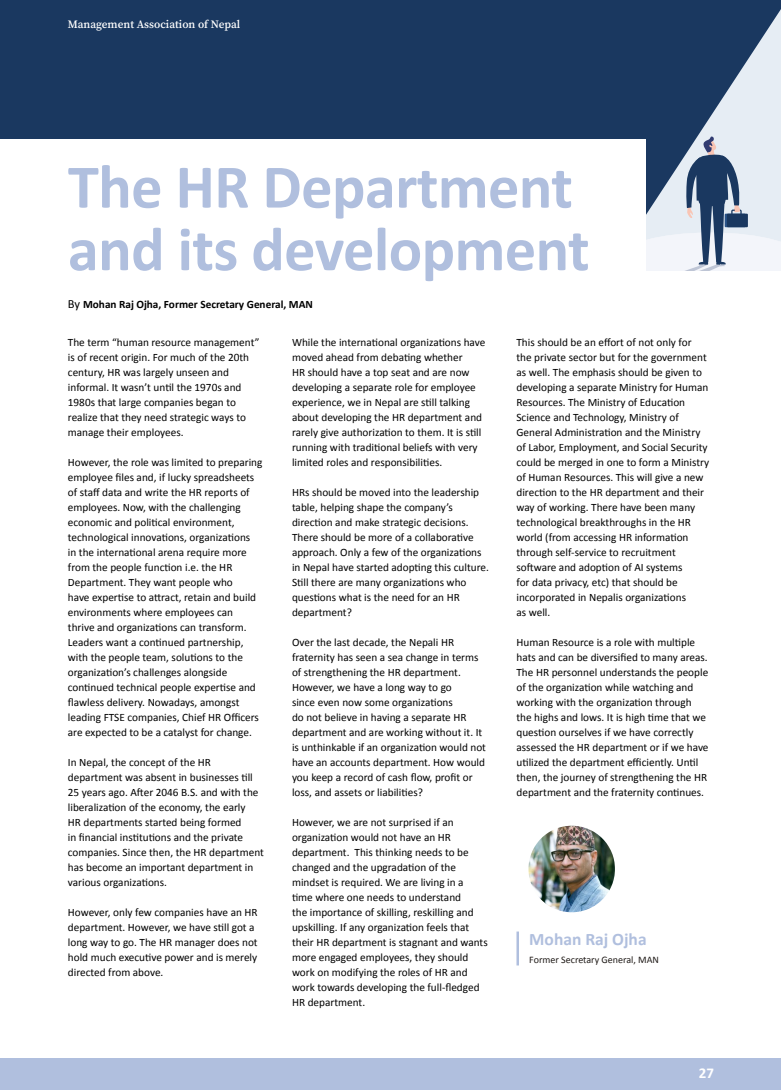
<style>
.page{position:relative;width:781px;height:1090px;background:#fff}
.page>*{position:absolute;margin:0;border:0;box-sizing:border-box;transform-origin:0 0}
.t1{font:700 62.5px/62.5px "Calibri";letter-spacing:-.01em;color:#b0bfde}
.t2{font:700 17.5px "Calibri";color:#b0bfde}
.t3{font:700 15px "Calibri";color:#fff}
.t4{font:11.25px/15px "Calibri";color:#000}
.t5{font:700 11.25px "Calibri";color:#000}
.t6{font:11.25px "Source Serif Variable";color:#fff}
.t7{font:10px "Calibri";color:#201b18}
.s1{font-weight:400;font-size:12.5px}
</style>
<div class="page">
<div style="left:0;top:0;width:781px;height:270px;background:#1a3860"></div>
<svg style="left:697px;top:9px;width:84px;height:127px"></svg>
<svg style="left:645px;top:136px;width:136px;height:134px"></svg>
<div style="left:0;top:139px;width:645px;height:275px;background:#fff"></div>
<hr style="left:516px;top:931px;width:3px;height:34px;background:#b0bfde">
<img style="left:528px;top:825px;width:87px;height:86px;border-radius:43px">
<div style="left:0;top:1057px;width:781px;height:32px;background:#b0bfde"></div>
<p class="t6" style="left:68px;top:17px;width:174px">Management Association of Nepal</p>
<p class="t1" style="left:68px;top:153px;width:523px">The HR Department and its development</p>
<p class="t5" style="left:68px;top:296px;width:246px"><span class="s1">By</span> Mohan Raj Ojha, Former Secretary General, MAN</p>
<p class="t4" style="left:68px;top:334px;width:193px">The term “human resource management” is of recent origin. For much of the 20th century, HR was largely unseen and informal. It wasn’t until the 1970s and 1980s that large companies began to realize that they need strategic ways to manage their employees.</p>
<p class="t4" style="left:68px;top:454px;width:196px">However, the role was limited to preparing employee files and, if lucky spreadsheets of staff data and write the HR reports of employees. Now, with the challenging economic and political environment, technological innovations, organizations<br>in the international arena require more from the people function i.e. the HR Department. They want people who<br>have expertise to attract, retain and build environments where employees can thrive and organizations can transform.<br>Leaders want a continued partnership, with the people team, solutions to the organization’s challenges alongside continued technical people expertise and flawless delivery. Nowadays, amongst leading FTSE companies, Chief HR Officers are expected to be a catalyst for change.</p>
<p class="t4" style="left:68px;top:754px;width:197px">In Nepal, the concept of the HR department was absent in businesses till 25 years ago. After 2046 B.S. and with the liberalization of the economy, the early<br>HR departments started being formed<br>in financial institutions and the private companies. Since then, the HR department has become an important department in various organizations.</p>
<p class="t4" style="left:68px;top:904px;width:191px">However, only few companies have an HR department. However, we have still got a long way to go. The HR manager does not hold much executive power and is merely directed from above.</p>
<p class="t4" style="left:292px;top:334px;width:195px">While the international organizations have moved ahead from debating whether<br>HR should have a top seat and are now developing a separate role for employee experience, we in Nepal are still talking about developing the HR department and rarely give authorization to them. It is still running with traditional beliefs with very limited roles and responsibilities.</p>
<p class="t4" style="left:292px;top:484px;width:198px">HRs should be moved into the leadership table, helping shape the company’s direction and make strategic decisions.<br>There should be more of a collaborative approach. Only a few of the organizations in Nepal have started adopting this culture.<br>Still there are many organizations who questions what is the need for an HR department?</p>
<p class="t4" style="left:292px;top:634px;width:196px">Over the last decade, the Nepali HR fraternity has seen a sea change in terms of strengthening the HR department.<br>However, we have a long way to go<br>since even now some organizations<br>do not believe in having a separate HR department and are working without it. It is unthinkable if an organization would not have an accounts department. How would you keep a record of cash flow, profit or loss, and assets or liabilities?</p>
<p class="t4" style="left:292px;top:814px;width:197px">However, we are not surprised if an organization would not have an HR department. This thinking needs to be changed and the upgradation of the mindset is required. We are living in a<br>time where one needs to understand<br>the importance of skilling, reskilling and upskilling. If any organization feels that their HR department is stagnant and wants more engaged employees, they should work on modifying the roles of HR and work towards developing the full-fledged HR department.</p>
<p class="t4" style="left:516px;top:334px;width:194px">This should be an effort of not only for the private sector but for the government as well. The emphasis should be given to developing a separate Ministry for Human Resources. The Ministry of Education Science and Technology, Ministry of General Administration and the Ministry of Labor, Employment, and Social Security could be merged in one to form a Ministry of Human Resources. This will give a new direction to the HR department and their way of working. There have been many technological breakthroughs in the HR world (from accessing HR information through self-service to recruitment software and adoption of AI systems<br>for data privacy, etc) that should be incorporated in Nepalis organizations<br>as well.</p>
<p class="t4" style="left:516px;top:634px;width:194px">Human Resource is a role with multiple hats and can be diversified to many areas.<br>The HR personnel understands the people of the organization while watching and working with the organization through the highs and lows. It is high time that we question ourselves if we have correctly assessed the HR department or if we have utilized the department efficiently. Until then, the journey of strengthening the HR department and the fraternity continues.</p>
<p class="t2" style="left:529px;top:926px;width:119px">Mohan Raj Ojha</p>
<p class="t7" style="left:529px;top:952px;width:131px">Former Secretary General, MAN</p>
<p class="t3" style="left:699px;top:1062px;width:17px">27</p>
</div>
